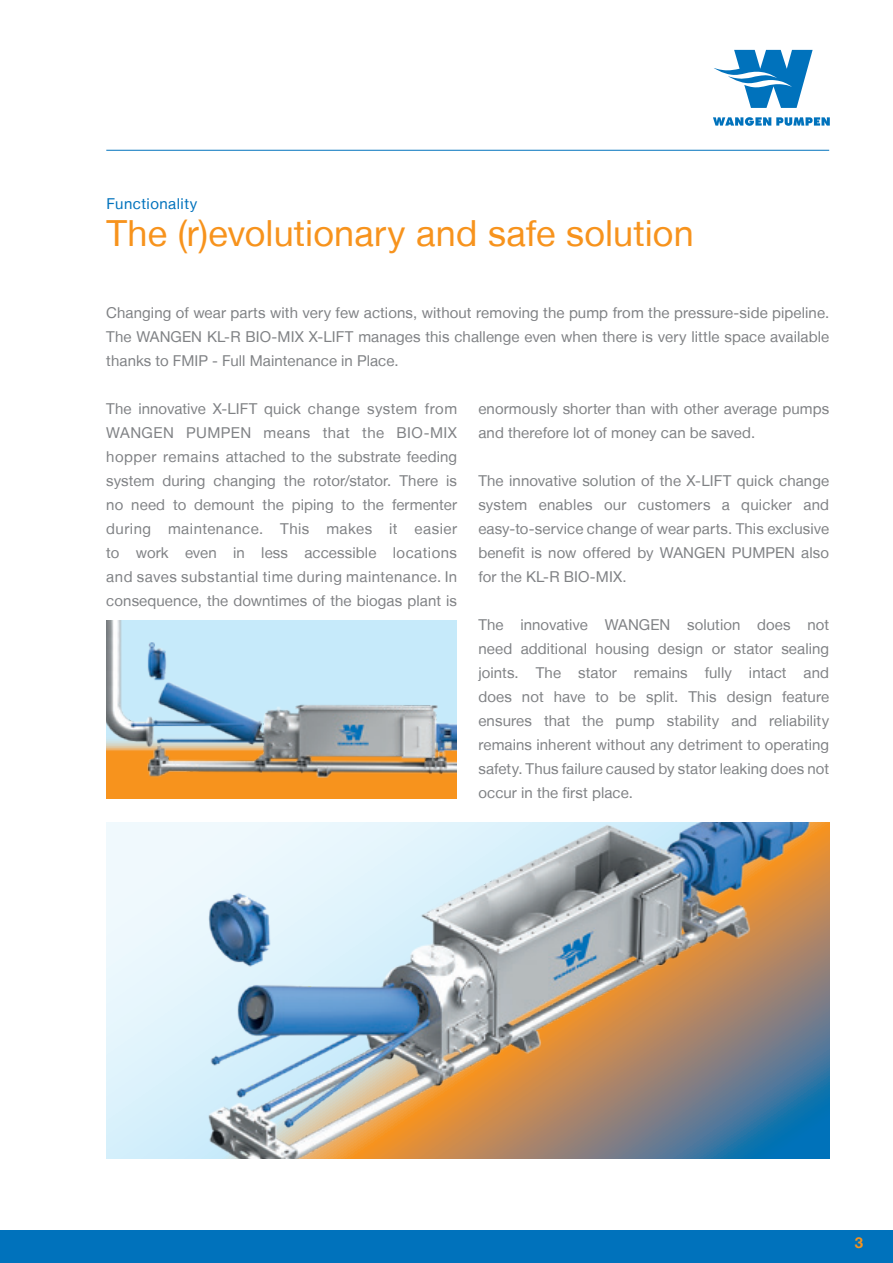
<style>
.page{position:relative;width:893px;height:1263px;background:#fff}
.page>*{position:absolute;margin:0;border:0;box-sizing:border-box;transform-origin:0 0}
.t1{font:36px "Helvetica Neue LT";letter-spacing:.005em;color:#f7931d}
.t2{font:15px/24px "Helvetica Neue LT";letter-spacing:.005em;color:#808285;text-align:justify}
.t3{font:15px "Helvetica Neue LT";letter-spacing:.03em;color:#0072bc}
.t4{font:700 15px "Helvetica Neue LT";color:#f7931d}
</style>
<div class="page">
<hr style="left:106px;top:150px;width:723px;height:1px;background:#0072bc">
<div style="left:0;top:1230px;width:893px;height:33px;background:#0072bc"></div>
<svg style="left:713px;top:117px;width:117px;height:9px"></svg>
<svg style="left:714px;top:50px;width:99px;height:58px"></svg>
<img style="left:106px;top:822px;width:723px;height:336px">
<div style="left:106px;top:620px;width:351px;height:178px;background:#f7931d"></div>
<img style="left:106px;top:620px;width:351px;height:158px">
<p class="t3" style="left:107px;top:194px;width:92px">Functionality</p>
<p class="t1" style="left:107px;top:212px;width:589px">The (r)evolutionary and safe solution</p>
<p class="t2" style="left:106px;top:300px;width:724px">Changing of wear parts with very few actions, without removing the pump from the pressure-side pipeline.<br>The WANGEN KL-R BIO-MIX X-LIFT manages this challenge even when there is very little space available thanks to FMIP - Full Maintenance in Place.</p>
<p class="t2" style="left:106px;top:396px;width:352px">The innovative X-LIFT quick change system from WANGEN PUMPEN means that the BIO-MIX hopper remains attached to the substrate feeding system during changing the rotor/stator. There is no need to demount the piping to the fermenter during maintenance. This makes it easier to work even in less accessible locations and saves substantial time during maintenance. In consequence, the downtimes of the biogas plant is</p>
<p class="t2" style="left:478px;top:396px;width:352px">enormously shorter than with other average pumps and therefore lot of money can be saved.</p>
<p class="t2" style="left:478px;top:468px;width:352px">The innovative solution of the X-LIFT quick change system enables our customers a quicker and easy-to-service change of wear parts. This exclusive benefit is now offered by WANGEN PUMPEN also for the KL-R BIO-MIX.</p>
<p class="t2" style="left:478px;top:612px;width:352px">The innovative WANGEN solution does not need additional housing design or stator sealing joints. The stator remains fully intact and does not have to be split. This design feature ensures that the pump stability and reliability remains inherent without any detriment to operating safety. Thus failure caused by stator leaking does not occur in the first place.</p>
<p class="t4" style="left:855px;top:1233px;width:10px">3</p>
</div>
